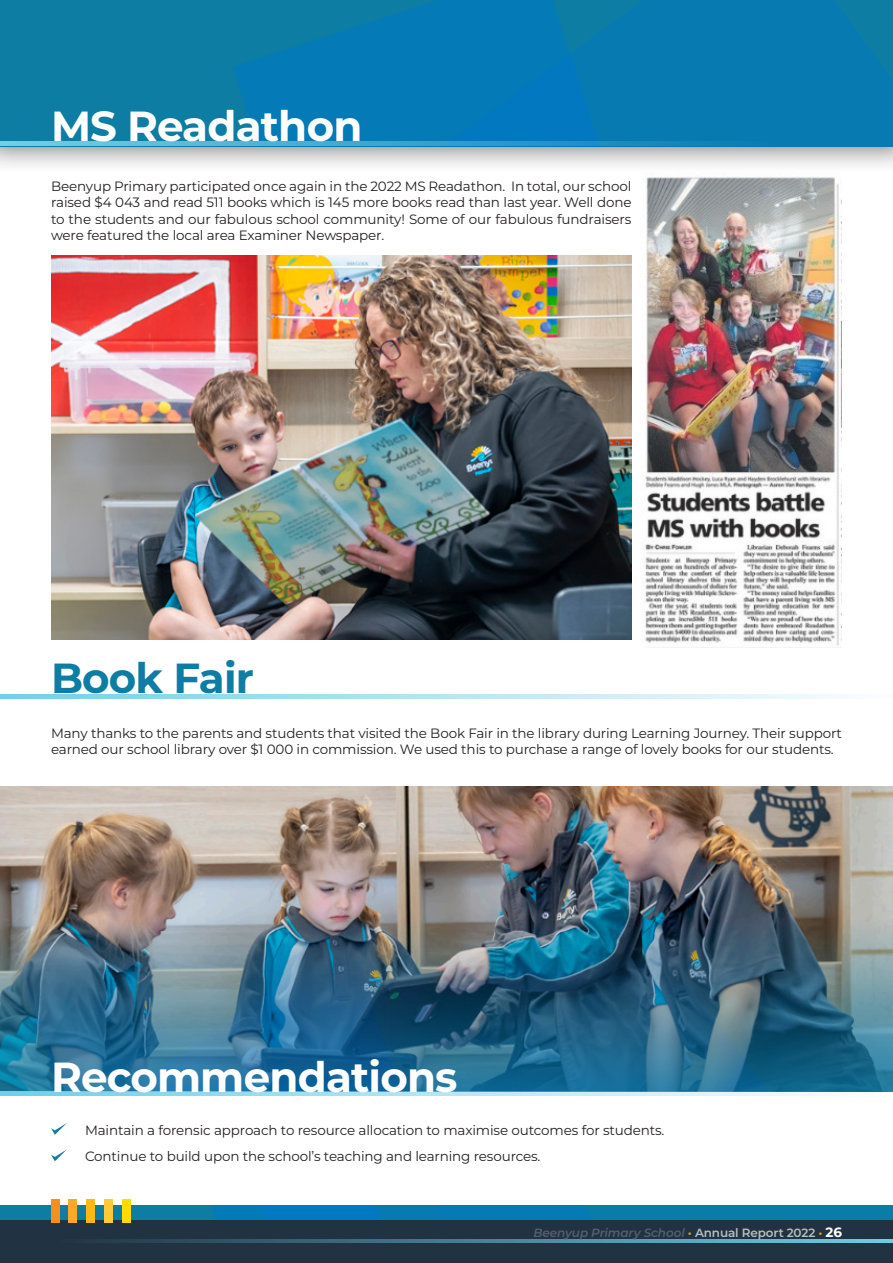
<style>
.page{position:relative;width:893px;height:1263px;background:#fff}
.page>*{position:absolute;margin:0;border:0;box-sizing:border-box;transform-origin:0 0}
.t1{font:700 42px "Montserrat";letter-spacing:-.02em;color:#fff}
.t2{font:700 42px "Montserrat";letter-spacing:-.02em;color:#0d7da4}
.t3{font:13.5px/16.5px "Montserrat";letter-spacing:-.01em;color:#231f20;text-align:justify}
.t4{font:italic 600 12px "Montserrat";letter-spacing:-.01em;color:#525f6e}
.s1{color:#f68f1e}
.s2{font-style:normal;color:#bcbdc0}
.s3{font-weight:700;font-style:normal;font-size:13.5px;color:#fff}
</style>
<div class="page">
<img style="left:0;top:787px;width:893px;height:132px">
<svg style="left:523px;top:919px;width:60px;height:172px;background:#1b6285"></svg>
<img style="left:11px;top:919px;width:512px;height:172px">
<img style="left:583px;top:919px;width:310px;height:172px">
<div style="left:0;top:0;width:893px;height:174px;background:#231f20;opacity:.75"></div>
<div style="left:0;top:0;width:893px;height:146px;background:#0d7da4"></div>
<div style="left:744px;top:0;width:60px;height:146px;background:#077bb1"></div>
<svg style="left:232px;top:0;width:512px;height:142px;fill:#047ab6"></svg>
<svg style="left:804px;top:0;width:89px;height:146px"></svg>
<svg style="left:0;top:142px;width:774px;height:4px;background:#3ca4ce"></svg>
<svg style="left:0;top:694px;width:842px;height:5px;background:#b2e4f2"></svg>
<svg style="left:0;top:1092px;width:842px;height:4px;background:#b2e4f2"></svg>
<svg style="left:51px;top:1123px;width:16px;height:12px"></svg>
<svg style="left:51px;top:1149px;width:16px;height:12px"></svg>
<img style="left:640px;top:172px;width:202px;height:474px">
<img style="left:51px;top:255px;width:580px;height:384px">
<div style="left:0;top:1206px;width:893px;height:57px;background:#0d7da4"></div>
<svg style="left:212px;top:1206px;width:382px;height:14px"></svg>
<div style="left:0;top:1220px;width:893px;height:43px;background:#213242"></div>
<hr style="left:51px;top:1239px;width:842px;height:3px;background:#73cfe8">
<div style="left:51px;top:1199px;width:8px;height:24px;background:#f68f1e"></div>
<div style="left:69px;top:1199px;width:8px;height:24px;background:#faa928"></div>
<div style="left:87px;top:1199px;width:8px;height:24px;background:#fcb814"></div>
<div style="left:104px;top:1199px;width:9px;height:24px;background:#ffc938"></div>
<div style="left:122px;top:1199px;width:8px;height:24px;background:#ffdc01"></div>
<p class="t1" style="left:51px;top:96px;width:313px">MS Readathon</p>
<p class="t3" style="left:51px;top:177px;width:582px">Beenyup Primary participated once again in the 2022 MS Readathon. In total, our school raised $4 043 and read 511 books which is 145 more books read than last year. Well done to the students and our fabulous school community! Some of our fabulous fundraisers were featured the local area Examiner Newspaper.</p>
<p class="t2" style="left:51px;top:648px;width:204px">Book Fair</p>
<p class="t3" style="left:51px;top:724px;width:792px">Many thanks to the parents and students that visited the Book Fair in the library during Learning Journey. Their support earned our school library over $1 000 in commission. We used this to purchase a range of lovely books for our students.</p>
<p class="t1" style="left:51px;top:1046px;width:408px">Recommendations</p>
<p class="t3" style="left:85px;top:1121px;width:581px">Maintain a forensic approach to resource allocation to maximise outcomes for students.</p>
<p class="t3" style="left:85px;top:1148px;width:457px">Continue to build upon the school’s teaching and learning resources.</p>
<p class="t4" style="left:533px;top:1224px;width:310px">Beenyup Primary School <span class="s1">•</span> <span class="s2">Annual Report 2022</span> <span class="s1">•</span> <span class="s3">26</span></p>
</div>
